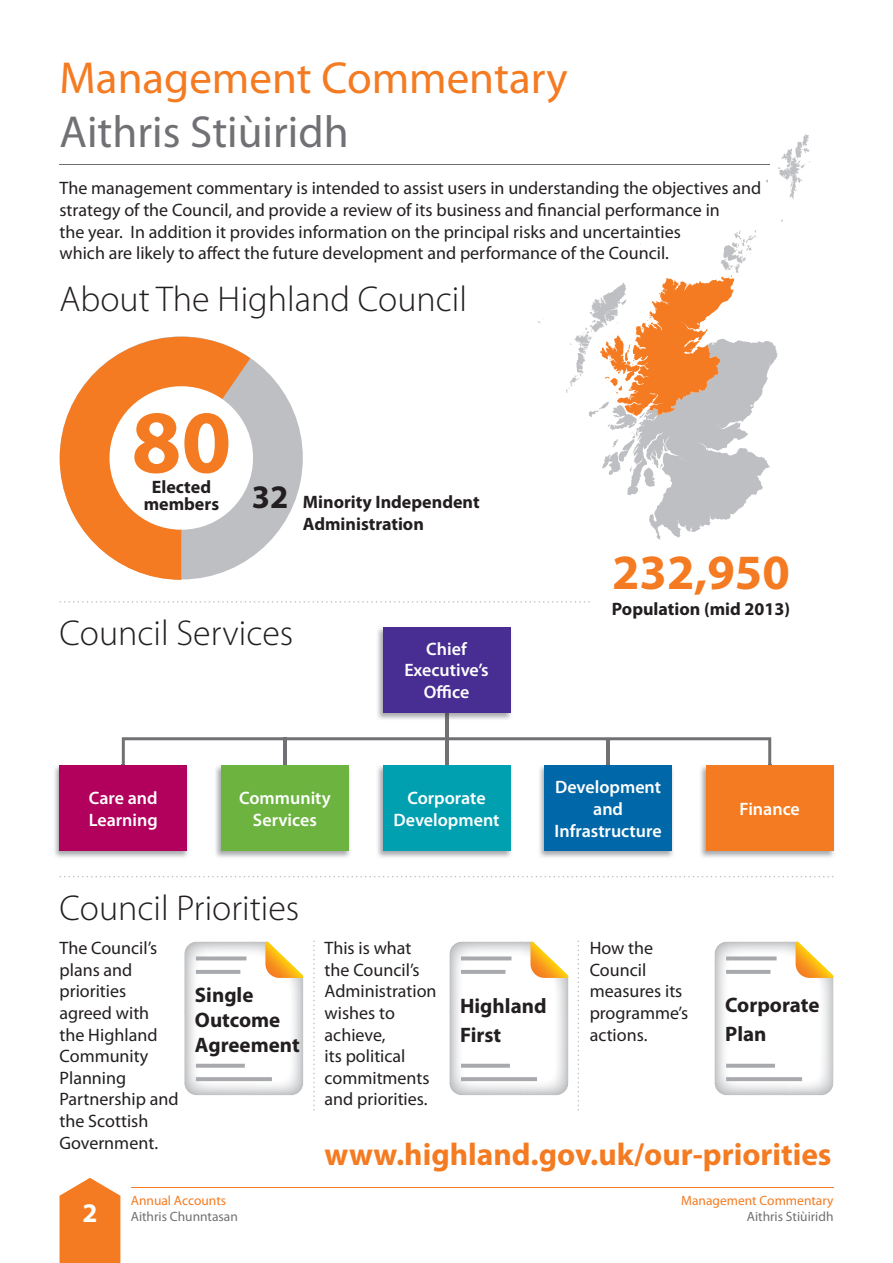
<style>
.page{position:relative;width:893px;height:1263px;background:#fff}
.page>*{position:absolute;margin:0;border:0;box-sizing:border-box;transform-origin:0 0}
.t1{font:700 90px "Myriad Pro";color:#f47b21}
.t2{font:700 49.5px "Myriad Pro";color:#f47b21}
.t3{font:45px "Myriad Pro";color:#f47b21}
.t4{font:45px "Myriad Pro";color:#717074}
.t5{font:300 36px "Myriad Pro";color:#231f20}
.t6{font:700 31.5px "Myriad Pro";color:#f47b21}
.t7{font:700 27px "Myriad Pro";color:#fff}
.t8{font:700 21px/25.2px "Myriad Pro";color:#231f20}
.t9{font:18px/21.6px "Myriad Pro";color:#231f20}
.t10{font:600 18px/21.6px "Myriad Pro";color:#fff;text-align:center}
.t11{font:700 18px/14.9px "Myriad Pro";color:#231f20}
.t12{font:13.5px "Myriad Pro";color:#f47b21}
.t13{font:13.5px "Myriad Pro";color:#717074}
.s1{font-size:33px}
</style>
<div class="page">
<hr style="left:131px;top:1188px;width:702px;height:1px;background:#f47b21">
<hr style="left:60px;top:164px;width:710px;height:1px;background:#717074">
<svg style="left:60px;top:1178px;width:60px;height:85px;background:#f58837"></svg>
<svg style="left:537px;top:134px;width:274px;height:406px"></svg>
<svg style="left:600px;top:275px;width:134px;height:141px"></svg>
<div style="left:60px;top:336px;width:243px;height:244px;background:#bebfc2;border-radius:50%"></div>
<svg style="left:60px;top:337px;width:190px;height:243px;fill:#f47b21"></svg>
<div style="left:109px;top:386px;width:144px;height:144px;background:#fff;border-radius:50%"></div>
<svg style="left:60px;top:601px;width:530px;height:2px"></svg>
<hr style="left:445px;top:700px;width:3px;height:81px;background:#717074">
<svg style="left:122px;top:737px;width:649px;height:28px"></svg>
<img style="left:377px;top:627px;width:134px;height:93px">
<img style="left:445px;top:712px;width:3px;height:8px">
<div style="left:383px;top:627px;width:127px;height:85px;background:#482e92"></div>
<hr style="left:283px;top:737px;width:3px;height:81px;background:#717074">
<hr style="left:607px;top:739px;width:3px;height:81px;background:#717074">
<img style="left:54px;top:765px;width:134px;height:93px">
<div style="left:60px;top:766px;width:127px;height:85px;background:#b1015c"></div>
<img style="left:215px;top:765px;width:135px;height:93px">
<div style="left:221px;top:766px;width:128px;height:85px;background:#6cb43f"></div>
<img style="left:377px;top:765px;width:134px;height:93px">
<div style="left:383px;top:766px;width:127px;height:85px;background:#00a0b0"></div>
<img style="left:539px;top:765px;width:134px;height:93px">
<div style="left:544px;top:766px;width:128px;height:85px;background:#0068a9"></div>
<img style="left:700px;top:765px;width:134px;height:93px">
<div style="left:706px;top:766px;width:127px;height:85px;background:#f47b21"></div>
<svg style="left:60px;top:876px;width:773px;height:1px"></svg>
<svg style="left:184px;top:942px;width:119px;height:153px"></svg>
<svg style="left:196px;top:1077px;width:76px;height:4px"></svg>
<svg style="left:196px;top:1064px;width:49px;height:4px"></svg>
<svg style="left:196px;top:956px;width:50px;height:4px"></svg>
<hr style="left:196px;top:970px;width:44px;height:4px;background:#a8a9ad">
<svg style="left:449px;top:942px;width:119px;height:153px"></svg>
<svg style="left:461px;top:1077px;width:76px;height:4px"></svg>
<svg style="left:461px;top:1064px;width:49px;height:4px"></svg>
<svg style="left:461px;top:956px;width:50px;height:4px"></svg>
<hr style="left:461px;top:970px;width:44px;height:4px;background:#a8a9ad">
<svg style="left:714px;top:942px;width:119px;height:153px"></svg>
<svg style="left:726px;top:1077px;width:76px;height:4px"></svg>
<svg style="left:726px;top:1064px;width:49px;height:4px"></svg>
<svg style="left:726px;top:956px;width:50px;height:4px"></svg>
<hr style="left:726px;top:970px;width:44px;height:4px;background:#a8a9ad">
<svg style="left:313px;top:941px;width:2px;height:170px"></svg>
<svg style="left:577px;top:941px;width:2px;height:170px"></svg>
<h3 class="t3" style="left:60px;top:61px;width:510px">Management Commentary</h3>
<h3 class="t4" style="left:60px;top:115px;width:291px">Aithris Stiùiridh</h3>
<p class="t9" style="left:60px;top:179px;width:703px">The management commentary is intended to assist users in understanding the objectives and strategy of the Council, and provide a review of its business and financial performance in<br>the year. In addition it provides information on the principal risks and uncertainties<br>which are likely to affect the future development and performance of the Council.</p>
<h3 class="t5" style="left:60px;top:285px;width:409px">About The Highland Council</h3>
<h1 class="t1" style="left:131px;top:408px;width:101px">80</h1>
<p class="t11" style="left:144px;top:481px;width:337px;text-indent:8px">Elected<br>members <span class="s1">32</span> Minority Independent</p>
<p class="t11" style="left:303px;top:517px;width:123px">Administration</p>
<h3 class="t5" style="left:60px;top:619px;width:235px">Council Services</h3>
<p class="t10" style="left:404px;top:639px;width:86px">Chief<br>Executive’s<br>Office</p>
<h2 class="t2" style="left:612px;top:554px;width:179px">232,950</h2>
<p class="t11" style="left:612px;top:603px;width:180px">Population (mid 2013)</p>
<p class="t10" style="left:89px;top:789px;width:71px;text-align:left">Care and<br>Learning</p>
<p class="t10" style="left:239px;top:789px;width:93px">Community<br>Services</p>
<p class="t10" style="left:393px;top:789px;width:108px">Corporate<br>Development</p>
<p class="t10" style="left:554px;top:778px;width:109px">Development and<br>Infrastructure</p>
<p class="t10" style="left:739px;top:799px;width:62px">Finance</p>
<h3 class="t5" style="left:60px;top:894px;width:241px">Council Priorities</h3>
<p class="t9" style="left:60px;top:939px;width:121px">The Council’s plans and priorities agreed with the Highland<br>Community<br>Planning<br>Partnership and the Scottish<br>Government.</p>
<p class="t9" style="left:325px;top:939px;width:113px">This is what the Council’s<br>Administration wishes to achieve,<br>its political commitments and priorities.</p>
<p class="t9" style="left:590px;top:939px;width:100px">How the<br>Council measures its programme’s actions.</p>
<p class="t8" style="left:195px;top:983px;width:106px">Single<br>Outcome<br>Agreement</p>
<p class="t8" style="left:460px;top:993px;width:88px;line-height:29.4px">Highland<br>First</p>
<p class="t8" style="left:725px;top:992px;width:96px;line-height:29.4px">Corporate<br>Plan</p>
<h3 class="t6" style="left:325px;top:1143px;width:508px">www.highland.gov.uk/our-priorities</h3>
<h3 class="t7" style="left:82px;top:1202px;width:16px">2</h3>
<p class="t12" style="left:131px;top:1195px;width:97px">Annual Accounts</p>
<p class="t13" style="left:131px;top:1211px;width:109px">Aithris Chunntasan</p>
<p class="t12" style="left:681px;top:1195px;width:154px">Management Commentary</p>
<p class="t13" style="left:747px;top:1211px;width:88px">Aithris Stiùiridh</p>
</div>
